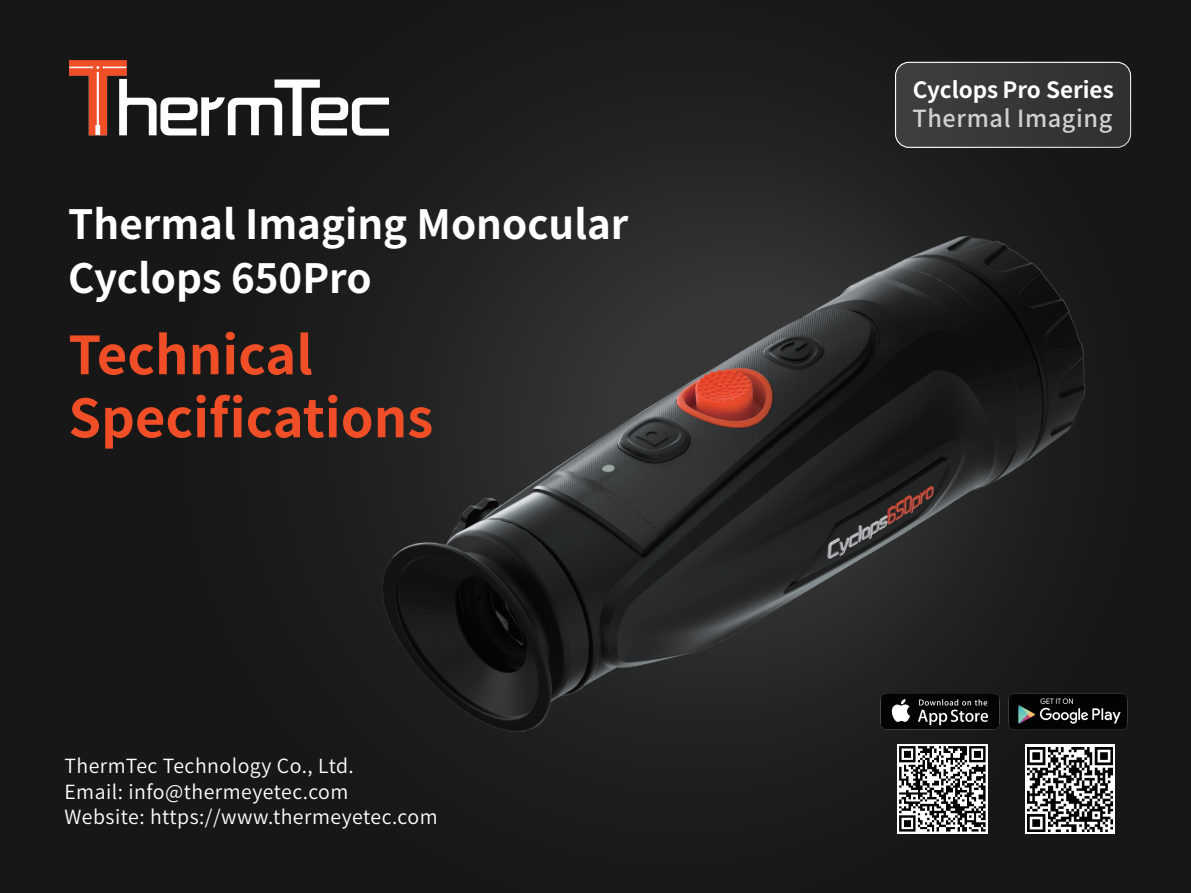
<style>
.page{position:relative;width:1191px;height:893px;background:#181717}
.page>*{position:absolute;margin:0;border:0;box-sizing:border-box;transform-origin:0 0}
.t1{font:700 52.5px/63px "Noto Sans CJ Ksc";color:#f04e27}
.t2{font:700 40.35px/54px "Noto Sans CJ Ksc";color:#fff}
.t3{font:500 23.55px "Noto Sans CJ Ksc";letter-spacing:.025em;color:#d2d1d1}
.t4{font:700 22.35px "Noto Sans CJ Ksc";color:#fff}
.t5{font:600 19.5px/25.5px "Noto Sans CJ Ksc";letter-spacing:.025em;color:#fff}
</style>
<div class="page">
<img style="left:69px;top:61px;width:319px;height:74px">
<div style="left:895px;top:62px;width:235px;height:84px;background:#373738"></div>
<div style="left:895px;top:62px;width:236px;height:86px;border:1px solid #fff;border-radius:13px"></div>
<img style="left:898px;top:787px;width:89px;height:47px">
<div style="left:1025px;top:744px;width:90px;height:90px;background:linear-gradient(to right,#fff,#fff)"></div>
<img style="left:1027px;top:787px;width:85px;height:44px">
<img style="left:382px;top:203px;width:746px;height:584px">
<h2 class="t2" style="left:68px;top:198px;width:561px">Thermal Imaging Monocular<br>Cyclops 650Pro</h2>
<h1 class="t1" style="left:68px;top:325px;width:366px">Technical<br>Specifications</h1>
<p class="t5" style="left:64px;top:754px;width:375px">ThermTec Technology Co., Ltd.<br>Email: info@thermeyetec.com<br>Website: https://www.thermeyetec.com</p>
<p class="t4" style="left:913px;top:77px;width:202px">Cyclops Pro Series</p>
<p class="t3" style="left:912px;top:106px;width:201px">Thermal Imaging</p>
</div>
